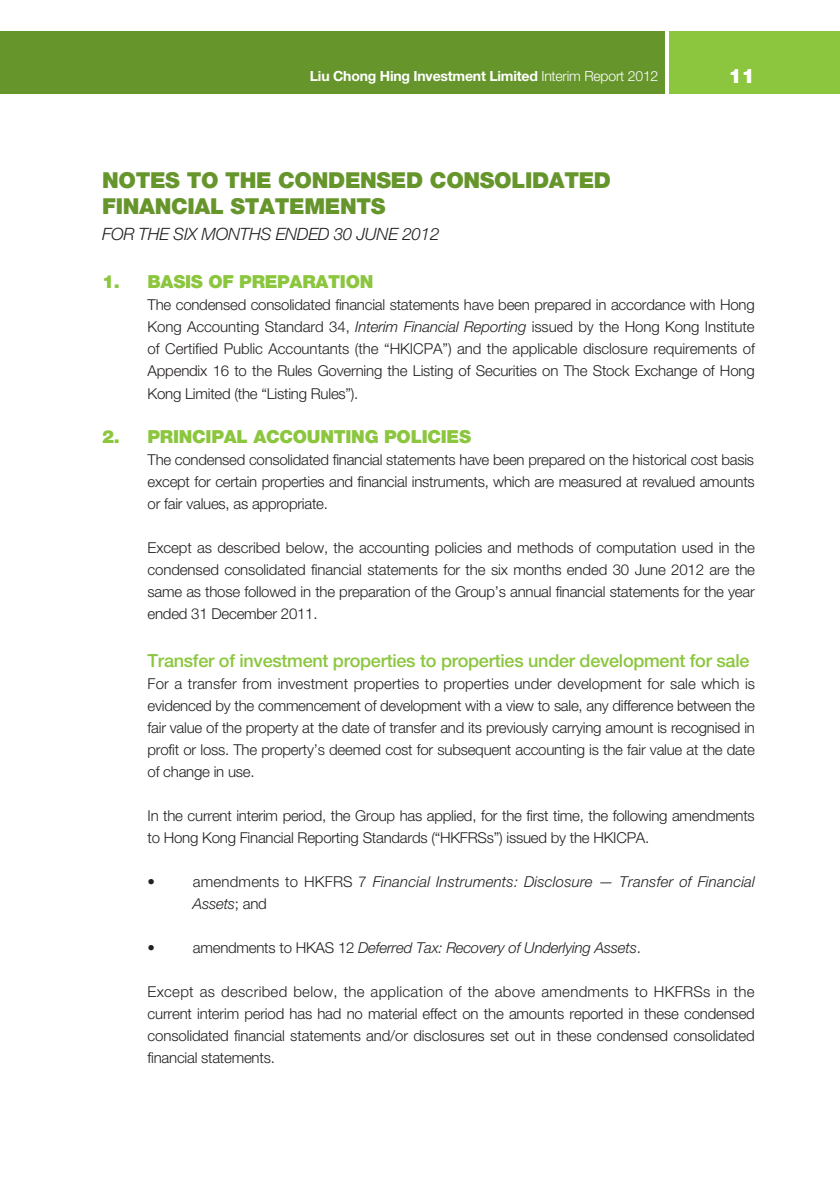
<style>
.page{position:relative;width:840px;height:1191px;background:#fff}
.page>*{position:absolute;margin:0;border:0;box-sizing:border-box;transform-origin:0 0}
.t1{font:900 22px/26px "Helvetica Neue LT Std";letter-spacing:-.015em;color:#66952c}
.t2{font:900 20px "Helvetica Neue LT Std";color:#fff}
.t3{font:500 18px "Helvetica Neue LT Std";letter-spacing:-.015em;color:#8bc63e}
.t4{font:900 18px "Helvetica Neue LT Std";letter-spacing:-.015em;color:#8bc63e}
.t5{font:italic 300 17px "Helvetica Neue LT Std";letter-spacing:-.015em;color:#231f20}
.t6{font:300 15px/22px "Helvetica Neue LT Std";letter-spacing:-.015em;color:#231f20;text-align:justify}
.t7{font:italic 300 15px/22px "Helvetica Neue LT Std";letter-spacing:.01em;color:#231f20}
.t8{font:italic 300 15px "Helvetica Neue LT Std";letter-spacing:-.015em;color:#231f20}
.t9{font:700 14px "Helvetica Neue LT Std";letter-spacing:-.015em;color:#fff}
.s1{font-weight:300}
.s2{font-style:italic}
.s3{font-style:normal}
</style>
<div class="page">
<div style="left:669px;top:32px;width:170px;height:62px;background:#8bc63e"></div>
<div style="left:0;top:32px;width:663px;height:62px;background:#66952c"></div>
<p class="t9" style="left:309px;top:68px;width:350px">Liu Chong Hing Investment Limited <span class="s1">Interim Report 2012</span></p>
<h2 class="t2" style="left:728px;top:64px;width:28px">11</h2>
<h1 class="t1" style="left:102px;top:167px;width:510px">NOTES TO THE CONDENSED CONSOLIDATED<br>FINANCIAL STATEMENTS</h1>
<p class="t5" style="left:102px;top:224px;width:338px">FOR THE SIX MONTHS ENDED 30 JUNE 2012</p>
<p class="t4" style="left:102px;top:271px;width:272px">1. BASIS OF PREPARATION</p>
<p class="t6" style="left:147px;top:294px;width:608px">The condensed consolidated financial statements have been prepared in accordance with Hong Kong Accounting Standard 34, <span class="s2">Interim Financial Reporting</span> issued by the Hong Kong Institute of Certified Public Accountants (the “HKICPA”) and the applicable disclosure requirements of Appendix 16 to the Rules Governing the Listing of Securities on The Stock Exchange of Hong Kong Limited (the “Listing Rules”).</p>
<p class="t4" style="left:102px;top:425px;width:370px">2. PRINCIPAL ACCOUNTING POLICIES</p>
<p class="t6" style="left:147px;top:448px;width:608px">The condensed consolidated financial statements have been prepared on the historical cost basis except for certain properties and financial instruments, which are measured at revalued amounts or fair values, as appropriate.</p>
<p class="t6" style="left:147px;top:536px;width:608px">Except as described below, the accounting policies and methods of computation used in the condensed consolidated financial statements for the six months ended 30 June 2012 are the same as those followed in the preparation of the Group’s annual financial statements for the year ended 31 December 2011.</p>
<p class="t3" style="left:147px;top:649px;width:603px">Transfer of investment properties to properties under development for sale</p>
<p class="t6" style="left:147px;top:672px;width:608px">For a transfer from investment properties to properties under development for sale which is evidenced by the commencement of development with a view to sale, any difference between the fair value of the property at the date of transfer and its previously carrying amount is recognised in profit or loss. The property’s deemed cost for subsequent accounting is the fair value at the date of change in use.</p>
<p class="t6" style="left:147px;top:804px;width:608px">In the current interim period, the Group has applied, for the first time, the following amendments to Hong Kong Financial Reporting Standards (“HKFRSs”) issued by the HKICPA.</p>
<p class="t6" style="left:147px;top:870px;width:9px">•</p>
<p class="t7" style="left:193px;top:870px;width:563px"><span class="s3">amendments to HKFRS 7</span> Financial Instruments: Disclosure — Transfer of Financial<br>Assets<span class="s3">; and</span></p>
<p class="t6" style="left:147px;top:936px;width:9px">•</p>
<p class="t8" style="left:193px;top:938px;width:449px"><span class="s3">amendments to HKAS 12</span> Deferred Tax: Recovery of Underlying Assets<span class="s3">.</span></p>
<p class="t6" style="left:147px;top:980px;width:608px">Except as described below, the application of the above amendments to HKFRSs in the current interim period has had no material effect on the amounts reported in these condensed consolidated financial statements and/or disclosures set out in these condensed consolidated financial statements.</p>
</div>
